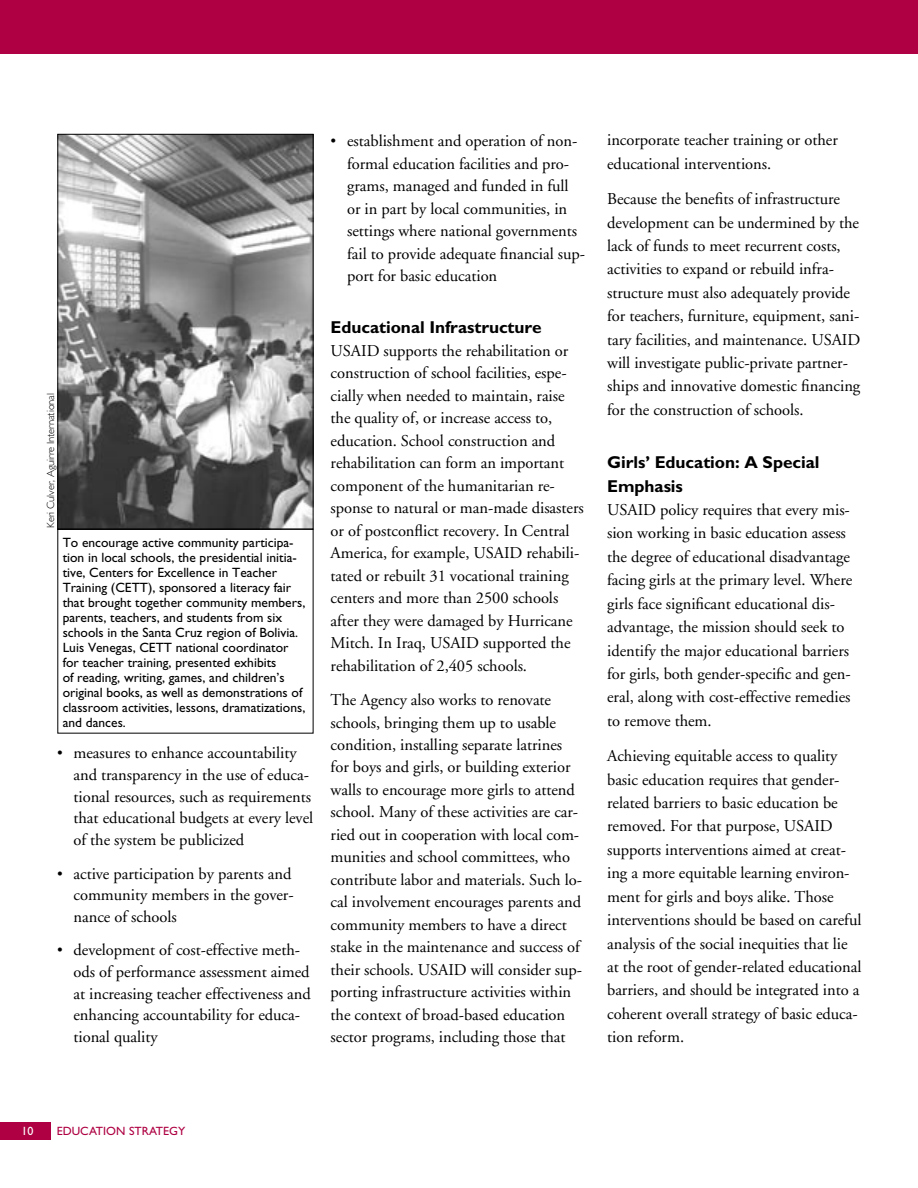
<style>
.page{position:relative;width:918px;height:1188px;background:#fff}
.page>*{position:absolute;margin:0;border:0;box-sizing:border-box;transform-origin:0 0}
.GSM_Subhead_2{font:700 17.25px/23.4px "Gill Sans";letter-spacing:-.005em;color:#000}
.GSM_BT3{font:16.5px/22.5px "Adobe Garamond";letter-spacing:-.005em;color:#000}
.GSM_BT3_Bullet_1{font:16.5px/21.6px "Adobe Garamond";letter-spacing:-.005em;color:#000}
.GSM_Image_caption{font:13.5px/15px "Gill Sans";color:#000}
.t1{font:12px "Gill Sans";color:#ae0042}
.t2{font:12px "Gill Sans";color:#fff}
.GSM_Image_credit{font:300 10.5px "Gill Sans";letter-spacing:-.005em;color:#000}
.s1{font-family:"Times New Roman"}
</style>
<div class="page">
<div style="left:0;top:1122px;width:51px;height:17px;background:#ae0042"></div>
<div style="left:0;top:0;width:918px;height:54px;background:#ae0042"></div>
<img style="left:59px;top:136px;width:253px;height:392px">
<div style="left:57px;top:134px;width:257px;height:396px;border:1px solid #000"></div>
<p class="GSM_Image_credit" style="left:45px;top:528px;width:136px;rotate:-90deg">Keri Culver, Aguirre International</p>
<p class="GSM_Image_caption" style="left:63px;top:535px;width:244px">To encourage active community participa&shy;tion in local schools, the presidential initia&shy;tive, Centers for Excellence in Teacher Training (CETT), sponsored a literacy fair that brought together community members, parents, teachers, and students from six schools in the Santa Cruz region of Bolivia.<br>Luis Venegas, CETT national coordinator for teacher training, presented exhibits<br>of reading, writing, games, and children’s original books, as well as demonstrations of classroom activities, lessons, dramatizations, and dances.</p>
<p class="GSM_BT3_Bullet_1" style="left:74px;top:743px;width:241px;text-indent:-16px"><span class="s1">•</span> measures to enhance accountability and transparency in the use of educa&shy;tional resources, such as requirements that educational budgets at every level of the system be publicized</p>
<p class="GSM_BT3_Bullet_1" style="left:74px;top:863px;width:222px;text-indent:-16px"><span class="s1">•</span> active participation by parents and community members in the gover&shy;nance of schools</p>
<p class="GSM_BT3_Bullet_1" style="left:74px;top:940px;width:239px;text-indent:-16px"><span class="s1">•</span> development of cost-effective meth&shy;ods of performance assessment aimed at increasing teacher effectiveness and enhancing accountability for educa&shy;tional quality</p>
<p class="GSM_BT3" style="left:347px;top:130px;width:239px;text-indent:-16px"><span class="s1">•</span> establishment and operation of non&shy;formal education facilities and pro&shy;grams, managed and funded in full or in part by local communities, in settings where national governments fail to provide adequate financial sup&shy;port for basic education</p>
<p class="GSM_Subhead_2" style="left:331px;top:316px;width:213px">Educational Infrastructure</p>
<p class="GSM_BT3" style="left:331px;top:340px;width:255px">USAID supports the rehabilitation or construction of school facilities, espe&shy;cially when needed to maintain, raise the quality of, or increase access to, education. School construction and rehabilitation can form an important component of the humanitarian re&shy;sponse to natural or man-made disasters or of postconflict recovery. In Central America, for example, USAID rehabili&shy;tated or rebuilt 31 vocational training centers and more than 2500 schools after they were damaged by Hurricane Mitch. In Iraq, USAID supported the rehabilitation of 2,405 schools.</p>
<p class="GSM_BT3" style="left:331px;top:689px;width:253px">The Agency also works to renovate schools, bringing them up to usable condition, installing separate latrines for boys and girls, or building exterior walls to encourage more girls to attend school. Many of these activities are car&shy;ried out in cooperation with local com&shy;munities and school committees, who contribute labor and materials. Such lo&shy;cal involvement encourages parents and community members to have a direct stake in the maintenance and success of their schools. USAID will consider sup&shy;porting infrastructure activities within the context of broad-based education sector programs, including those that</p>
<p class="GSM_BT3" style="left:607px;top:129px;width:232px;line-height:23.4px">incorporate teacher training or other educational interventions.</p>
<p class="GSM_BT3" style="left:607px;top:188px;width:255px;line-height:23.4px">Because the benefits of infrastructure development can be undermined by the lack of funds to meet recurrent costs, activities to expand or rebuild infra&shy;structure must also adequately provide for teachers, furniture, equipment, sani&shy;tary facilities, and maintenance. USAID will investigate public-private partner&shy;ships and innovative domestic financing for the construction of schools.</p>
<p class="GSM_Subhead_2" style="left:607px;top:451px;width:214px">Girls’ Education: A Special<br>Emphasis</p>
<p class="GSM_BT3" style="left:607px;top:499px;width:247px;line-height:23.4px">USAID policy requires that every mis&shy;sion working in basic education assess the degree of educational disadvantage facing girls at the primary level. Where girls face significant educational dis&shy;advantage, the mission should seek to identify the major educational barriers for girls, both gender-specific and gen&shy;eral, along with cost-effective remedies to remove them.</p>
<p class="GSM_BT3" style="left:607px;top:745px;width:256px;line-height:23.4px">Achieving equitable access to quality basic education requires that gender&shy;related barriers to basic education be removed. For that purpose, USAID supports interventions aimed at creat&shy;ing a more equitable learning environ&shy;ment for girls and boys alike. Those interventions should be based on careful analysis of the social inequities that lie at the root of gender-related educational barriers, and should be integrated into a coherent overall strategy of basic educa&shy;tion reform.</p>
<p class="t2" style="left:21px;top:1124px;width:14px">10</p>
<p class="t1" style="left:57px;top:1124px;width:130px">EDUCATION STRATEGY</p>
</div>
